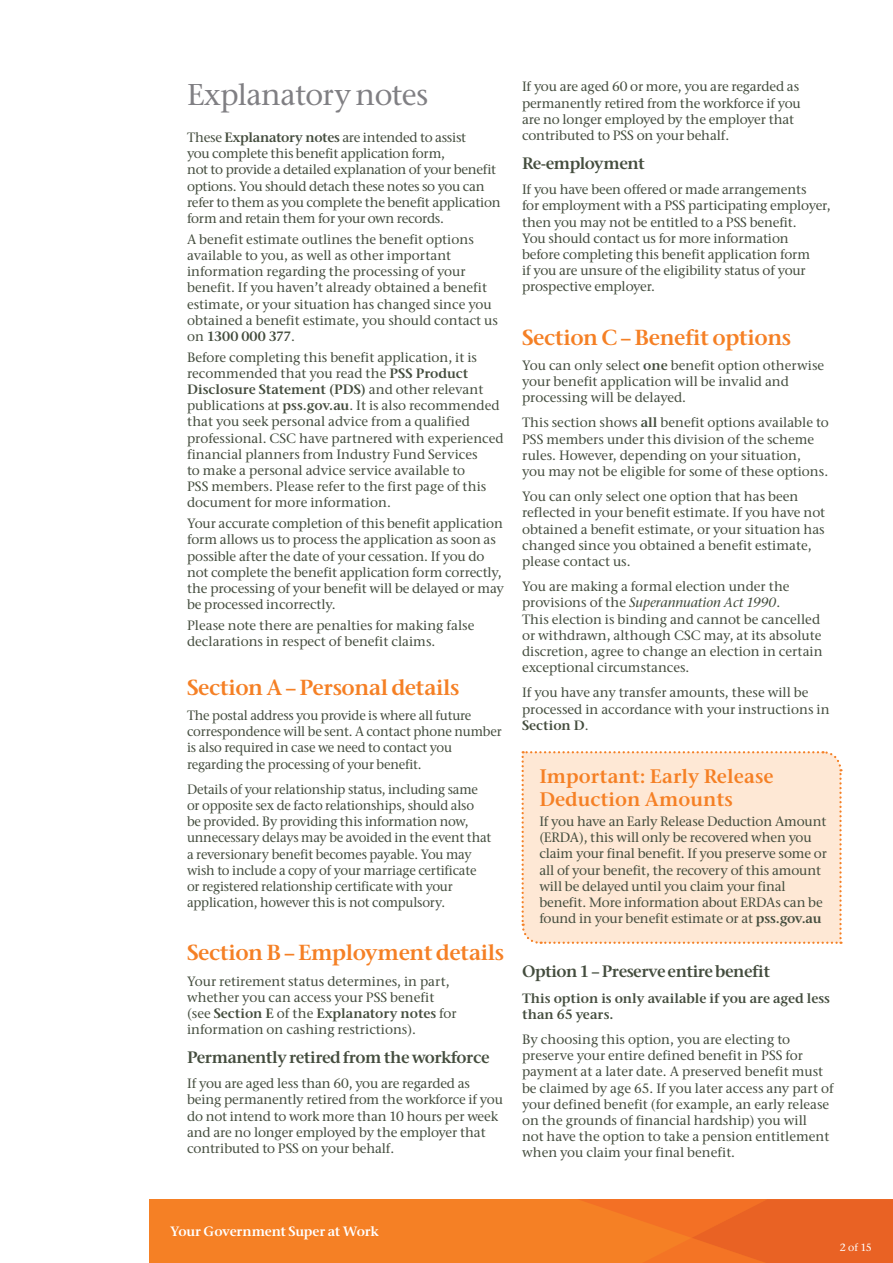
<style>
.page{position:relative;width:893px;height:1263px;background:#fff}
.page>*{position:absolute;margin:0;border:0;box-sizing:border-box;transform-origin:0 0}
.t1{font:500 30px "Stone Serif ITC";letter-spacing:-.02em;color:#807f83}
.t2{font:21.75px "Stone Serif ITC Semi";letter-spacing:-.02em;color:#f58025}
.t3{font:19.5px/22.5px "Stone Serif ITC Semi";color:#f58025}
.t4{font:16.5px "Stone Serif ITC Semi";letter-spacing:-.03em;color:#444d3e}
.t5{font:500 13.5px/16.2px "Stone Serif ITC";letter-spacing:-.01em;color:#444d3e}
.t6{font:13.5px/16.2px "Stone Serif ITC Semi";color:#444d3e}
.t7{font:13.5px "Stone Serif ITC Semi";letter-spacing:-.02em;color:#fff}
.t8{font:500 10.5px "Stone Serif ITC";color:#fff}
.s1{font-family:"Stone Serif ITC Semi";font-weight:400}
.s2{font-family:"Stone Serif ITC";font-weight:500}
.s3{font-style:italic}
</style>
<div class="page">
<div style="left:149px;top:1199px;width:744px;height:64px;background:#f58025"></div>
<svg style="left:579px;top:1199px;width:314px;height:64px"></svg>
<div style="left:521px;top:751px;width:322px;height:193px;background:#fee8d5"></div>
<h1 class="t1" style="left:187px;top:76px;width:243px">Explanatory notes</h1>
<p class="t5" style="left:187px;top:129px;width:315px">These <span class="s1">Explanatory notes</span> are intended to assist<br>you complete this benefit application form,<br>not to provide a detailed explanation of your benefit options. You should detach these notes so you can refer to them as you complete the benefit application form and retain them for your own records.</p>
<p class="t5" style="left:187px;top:231px;width:312px">A benefit estimate outlines the benefit options available to you, as well as other important information regarding the processing of your benefit. If you haven’t already obtained a benefit estimate, or your situation has changed since you obtained a benefit estimate, you should contact us</p>
<p class="t6" style="left:187px;top:328px;width:109px"><span class="s2">on</span> 1300 000 377<span class="s2">.</span></p>
<p class="t5" style="left:187px;top:349px;width:292px">Before completing this benefit application, it is recommended that you read the <span class="s1">PSS Product</span></p>
<p class="t6" style="left:187px;top:381px;width:298px">Disclosure Statement (PDS) <span class="s2">and other relevant</span></p>
<p class="t5" style="left:187px;top:397px;width:318px">publications at <span class="s1">pss.gov.au</span>. It is also recommended that you seek personal advice from a qualified professional. CSC have partnered with experienced financial planners from Industry Fund Services<br>to make a personal advice service available to<br>PSS members. Please refer to the first page of this document for more information.</p>
<p class="t5" style="left:187px;top:515px;width:318px">Your accurate completion of this benefit application form allows us to process the application as soon as possible after the date of your cessation. If you do not complete the benefit application form correctly, the processing of your benefit will be delayed or may be processed incorrectly.</p>
<p class="t5" style="left:187px;top:617px;width:289px">Please note there are penalties for making false declarations in respect of benefit claims.</p>
<h2 class="t2" style="left:187px;top:674px;width:274px">Section A – Personal details</h2>
<p class="t5" style="left:187px;top:707px;width:316px">The postal address you provide is where all future correspondence will be sent. A contact phone number is also required in case we need to contact you regarding the processing of your benefit.</p>
<p class="t5" style="left:187px;top:781px;width:306px">Details of your relationship status, including same or opposite sex de facto relationships, should also be provided. By providing this information now, unnecessary delays may be avoided in the event that a reversionary benefit becomes payable. You may wish to include a copy of your marriage certificate or registered relationship certificate with your application, however this is not compulsory.</p>
<h2 class="t2" style="left:187px;top:939px;width:318px">Section B – Employment details</h2>
<p class="t5" style="left:187px;top:973px;width:264px">Your retirement status determines, in part, whether you can access your PSS benefit</p>
<p class="t6" style="left:187px;top:1005px;width:271px"><span class="s2">(see</span> Section E <span class="s2">of the</span> Explanatory notes <span class="s2">for</span></p>
<p class="t5" style="left:187px;top:1021px;width:230px">information on cashing restrictions).</p>
<p class="t4" style="left:187px;top:1047px;width:304px">Permanently retired from the workforce</p>
<p class="t5" style="left:187px;top:1075px;width:317px">If you are aged less than 60, you are regarded as being permanently retired from the workforce if you do not intend to work more than 10 hours per week and are no longer employed by the employer that contributed to PSS on your behalf.</p>
<p class="t5" style="left:522px;top:79px;width:280px">If you are aged 60 or more, you are regarded as permanently retired from the workforce if you are no longer employed by the employer that contributed to PSS on your behalf.</p>
<p class="t4" style="left:522px;top:153px;width:124px">Re-employment</p>
<p class="t5" style="left:522px;top:181px;width:310px">If you have been offered or made arrangements<br>for employment with a PSS participating employer, then you may not be entitled to a PSS benefit.<br>You should contact us for more information<br>before completing this benefit application form<br>if you are unsure of the eligibility status of your prospective employer.</p>
<h2 class="t2" style="left:522px;top:323px;width:271px">Section C – Benefit options</h2>
<p class="t5" style="left:522px;top:357px;width:304px">You can only select <span class="s1">one</span> benefit option otherwise your benefit application will be invalid and processing will be delayed.</p>
<p class="t5" style="left:522px;top:414px;width:308px">This section shows <span class="s1">all</span> benefit options available to PSS members under this division of the scheme rules. However, depending on your situation,<br>you may not be eligible for some of these options.</p>
<p class="t5" style="left:522px;top:488px;width:305px">You can only select one option that has been reflected in your benefit estimate. If you have not obtained a benefit estimate, or your situation has changed since you obtained a benefit estimate, please contact us.</p>
<p class="t5" style="left:522px;top:578px;width:302px">You are making a formal election under the provisions of the <span class="s3">Superannuation Act 1990</span>.<br>This election is binding and cannot be cancelled or withdrawn, although CSC may, at its absolute discretion, agree to change an election in certain exceptional circumstances.</p>
<p class="t5" style="left:522px;top:684px;width:309px">If you have any transfer amounts, these will be processed in accordance with your instructions in</p>
<p class="t6" style="left:522px;top:717px;width:68px">Section D<span class="s2">.</span></p>
<h3 class="t3" style="left:539px;top:765px;width:236px">Important: Early Release<br>Deduction Amounts</h3>
<p class="t5" style="left:539px;top:813px;width:289px">If you have an Early Release Deduction Amount (ERDA), this will only be recovered when you claim your final benefit. If you preserve some or all of your benefit, the recovery of this amount will be delayed until you claim your final benefit. More information about ERDAs can be found in your benefit estimate or at <span class="s1">pss.gov.au</span></p>
<p class="t4" style="left:522px;top:961px;width:250px">Option 1 – Preserve entire benefit</p>
<p class="t6" style="left:522px;top:990px;width:309px">This option is only available if you are aged less than 65 years.</p>
<p class="t5" style="left:522px;top:1031px;width:313px">By choosing this option, you are electing to preserve your entire defined benefit in PSS for payment at a later date. A preserved benefit must be claimed by age 65. If you later access any part of your defined benefit (for example, an early release on the grounds of financial hardship) you will<br>not have the option to take a pension entitlement when you claim your final benefit.</p>
<p class="t7" style="left:170px;top:1223px;width:210px">Your Government Super at Work</p>
<p class="t8" style="left:840px;top:1241px;width:33px">2 of 15</p>
</div>
